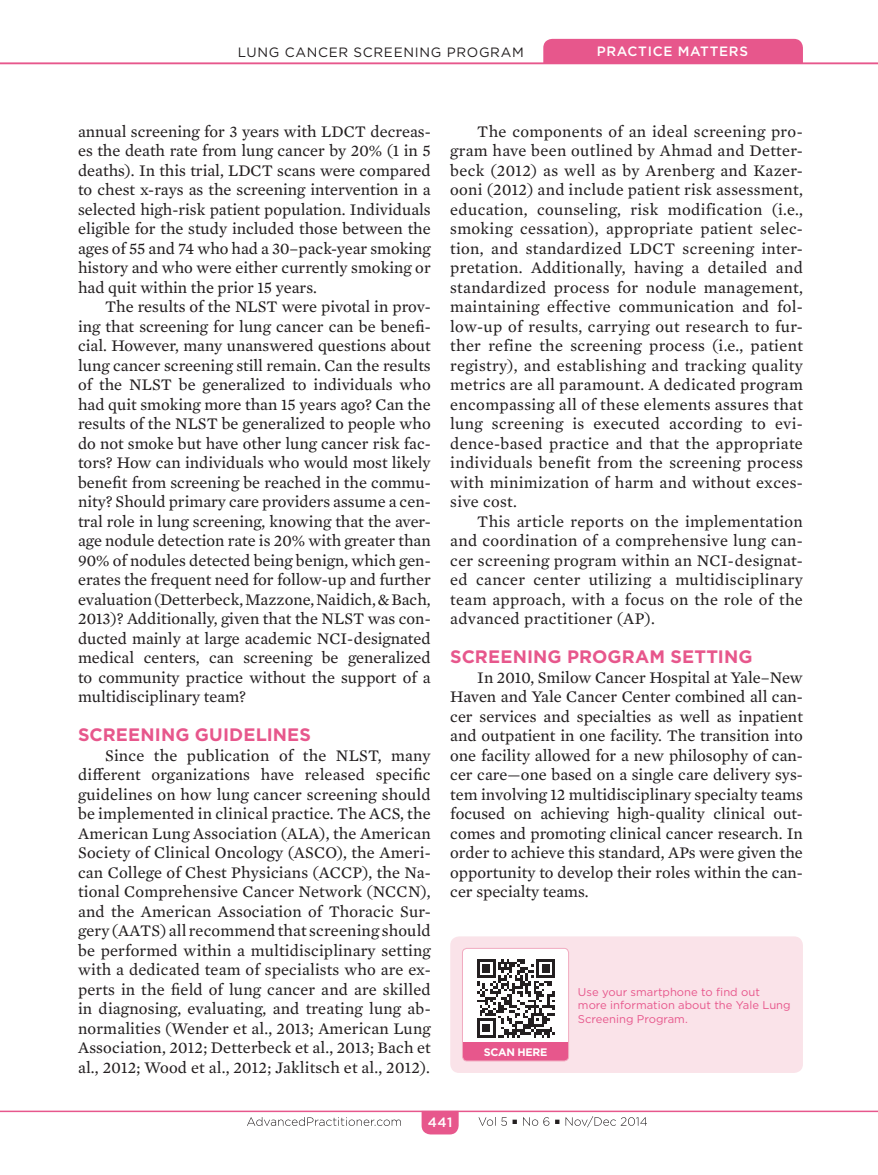
<style>
.page{position:relative;width:878px;height:1175px;background:#fff}
.page>*{position:absolute;margin:0;border:0;box-sizing:border-box;transform-origin:0 0}
.Subhead_1{font:700 18px "Gotham";letter-spacing:.005em;color:#e7578c}
.Body_txt{font:16.5px/19.5px "Mercury Text G2";color:#231f20;text-align:justify}
.t1{font:13.5px "Gotham";letter-spacing:.05em;color:#231f20}
.t2{font:500 13.5px "Gotham";letter-spacing:.05em;color:#fff}
.t3{font:11.25px/13.5px "Gotham";color:#e7578c}
.Barcode_Text{font:700 10.8px "Gotham";letter-spacing:-.03em;color:#fff}
</style>
<div class="page">
<hr style="left:0;top:1110px;width:878px;height:2px;background:#e7578c">
<svg style="left:421px;top:1110px;width:37px;height:24px"></svg>
<svg style="left:247px;top:1117px;width:154px;height:9px"></svg>
<svg style="left:478px;top:1116px;width:169px;height:11px"></svg>
<div style="left:543px;top:39px;width:259px;height:24px;background:#e7578c"></div>
<hr style="left:0;top:63px;width:878px;height:1px;background:#e7578c">
<div style="left:450px;top:936px;width:352px;height:136px;background:#fae3e9;border-radius:9px"></div>
<div style="left:462px;top:948px;width:106px;height:113px;background:#fff;border-radius:4px"></div>
<div style="left:462px;top:1042px;width:106px;height:19px;background:#e7578c"></div>
<div style="left:462px;top:948px;width:107px;height:113px;border:1px solid #f1abc0;border-radius:4px"></div>
<svg style="left:477px;top:959px;width:78px;height:79px"></svg>
<p class="t1" style="left:238px;top:43px;width:287px">LUNG CANCER SCREENING PROGRAM</p>
<p class="t2" style="left:596px;top:43px;width:153px">PRACTICE MATTERS</p>
<p class="Body_txt" style="left:78px;top:120px;width:354px">annual screening for 3 years with LDCT decreas&shy;es the death rate from lung cancer by 20% (1 in 5 deaths). In this trial, LDCT scans were compared to chest x-rays as the screening intervention in a selected high-risk patient population. Individuals eligible for the study included those between the ages of 55 and 74 who had a 30–pack-year smoking history and who were either currently smoking or had quit within the prior 15 years.</p>
<p class="Body_txt" style="left:78px;top:296px;width:354px;text-indent:27px">The results of the NLST were pivotal in prov&shy;ing that screening for lung cancer can be benefi&shy;cial. However, many unanswered questions about lung cancer screening still remain. Can the results of the NLST be generalized to individuals who had quit smoking more than 15 years ago? Can the results of the NLST be generalized to people who do not smoke but have other lung cancer risk fac&shy;tors? How can individuals who would most likely benefit from screening be reached in the commu&shy;nity? Should primary care providers assume a cen&shy;tral role in lung screening, knowing that the aver&shy;age nodule detection rate is 20% with greater than 90% of nodules detected being benign, which gen&shy;erates the frequent need for follow-up and further evaluation (Detterbeck, Mazzone, Naidich, &amp; Bach, 2013)? Additionally, given that the NLST was con&shy;ducted mainly at large academic NCI-designated medical centers, can screening be generalized to community practice without the support of a multidisciplinary team?</p>
<p class="Subhead_1" style="left:78px;top:723px;width:234px">SCREENING GUIDELINES</p>
<p class="Body_txt" style="left:78px;top:744px;width:354px;text-indent:27px">Since the publication of the NLST, many different organizations have released specific guidelines on how lung cancer screening should be implemented in clinical practice. The ACS, the American Lung Association (ALA), the American Society of Clinical Oncology (ASCO), the Ameri&shy;can College of Chest Physicians (ACCP), the Na&shy;tional Comprehensive Cancer Network (NCCN), and the American Association of Thoracic Sur&shy;gery (AATS) all recommend that screening should be performed within a multidisciplinary setting with a dedicated team of specialists who are ex&shy;perts in the field of lung cancer and are skilled in diagnosing, evaluating, and treating lung ab&shy;normalities (Wender et al., 2013; American Lung Association, 2012; Detterbeck et al., 2013; Bach et al., 2012; Wood et al., 2012; Jaklitsch et al., 2012).</p>
<p class="Body_txt" style="left:450px;top:120px;width:354px;text-indent:27px">The components of an ideal screening pro&shy;gram have been outlined by Ahmad and Detter&shy;beck (2012) as well as by Arenberg and Kazer&shy;ooni (2012) and include patient risk assessment, education, counseling, risk modification (i.e., smoking cessation), appropriate patient selec&shy;tion, and standardized LDCT screening inter&shy;pretation. Additionally, having a detailed and standardized process for nodule management, maintaining effective communication and fol&shy;low-up of results, carrying out research to fur&shy;ther refine the screening process (i.e., patient registry), and establishing and tracking quality metrics are all paramount. A dedicated program encompassing all of these elements assures that lung screening is executed according to evi&shy;dence-based practice and that the appropriate individuals benefit from the screening process with minimization of harm and without exces&shy;sive cost.</p>
<p class="Body_txt" style="left:450px;top:510px;width:354px;text-indent:27px">This article reports on the implementation and coordination of a comprehensive lung can&shy;cer screening program within an NCI-designat&shy;ed cancer center utilizing a multidisciplinary team approach, with a focus on the role of the advanced practitioner (AP).</p>
<p class="Subhead_1" style="left:450px;top:645px;width:304px">SCREENING PROGRAM SETTING</p>
<p class="Body_txt" style="left:450px;top:666px;width:354px;text-indent:27px">In 2010, Smilow Cancer Hospital at Yale–New Haven and Yale Cancer Center combined all can&shy;cer services and specialties as well as inpatient and outpatient in one facility. The transition into one facility allowed for a new philosophy of can&shy;cer care—one based on a single care delivery sys&shy;tem involving 12 multidisciplinary specialty teams focused on achieving high-quality clinical out&shy;comes and promoting clinical cancer research. In order to achieve this standard, APs were given the opportunity to develop their roles within the can&shy;cer specialty teams.</p>
<p class="Barcode_Text" style="left:483px;top:1045px;width:65px">SCAN HERE</p>
<p class="t3" style="left:578px;top:984px;width:214px">Use your smartphone to find out more information about the Yale Lung<br>Screening Program.</p>
<p class="t2" style="left:427px;top:1113px;width:26px">441</p>
</div>
